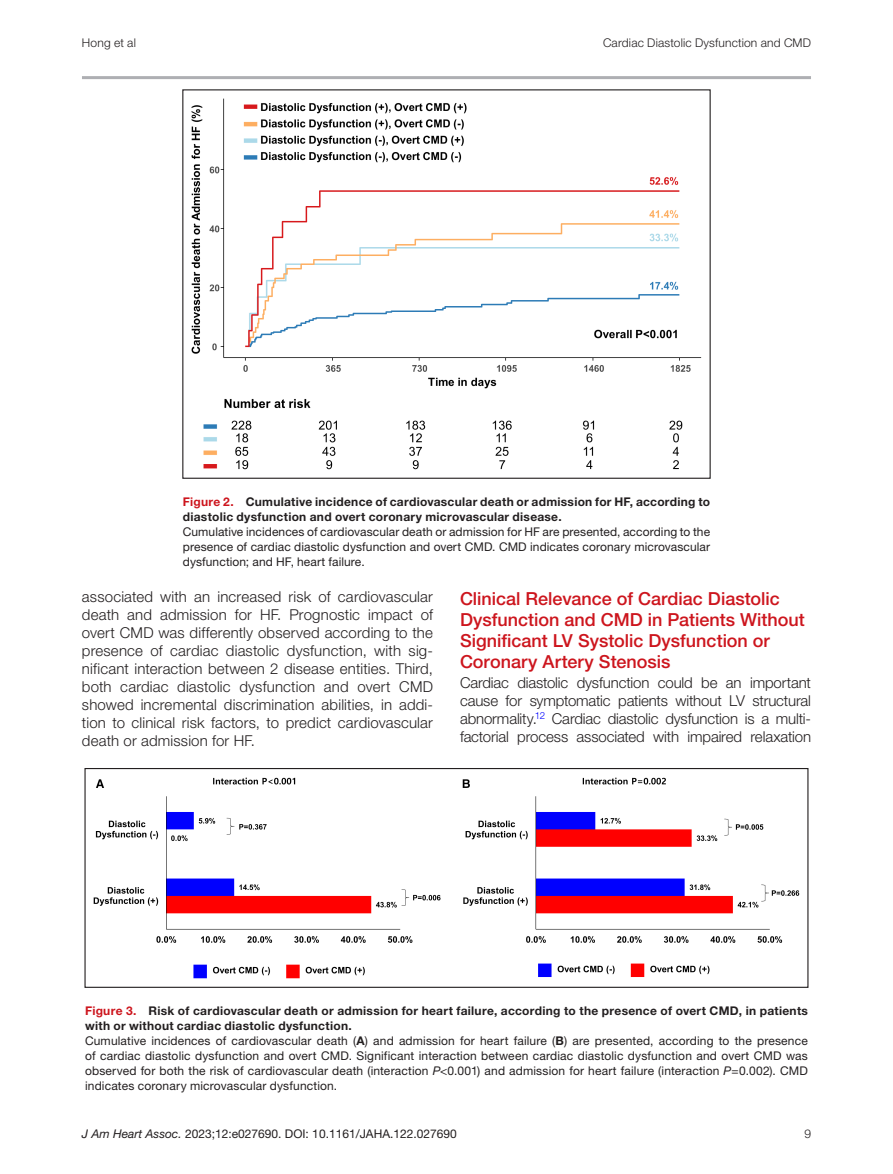
<style>
.page{position:relative;width:893px;height:1174px;background:#fff}
.page>*{position:absolute;margin:0;border:0;box-sizing:border-box;transform-origin:0 0}
.t1{font:500 18px/21px "Helvetica Neue LT Std";color:#cd151d}
.t2{font:300 15px/18px "Helvetica Neue LT Std";letter-spacing:-.005em;color:#231f20;text-align:justify}
.t3{font:12px/15px "Helvetica Neue LT Std";letter-spacing:.01em;color:#231f20;text-align:justify}
.t4{font:700 12px/15px "Helvetica Neue LT Std";letter-spacing:.02em;color:#231f20}
.t5{font:300 12px "Helvetica Neue LT Std";letter-spacing:.015em;color:#231f20}
.s1{color:#cd151d}
.s2{font-weight:700;color:#cd151d}
.s3{font-weight:700}
.s4{font-style:italic}
</style>
<div class="page">
<img style="left:191px;top:98px;width:511px;height:372px">
<hr style="left:82px;top:76px;width:729px;height:3px;background:#aeafb3">
<img style="left:94px;top:777px;width:705px;height:201px">
<div style="left:84px;top:768px;width:724px;height:219px;border:1px solid #231f20"></div>
<p class="t5" style="left:82px;top:35px;width:55px">Hong et al</p>
<p class="t5" style="left:603px;top:35px;width:209px">Cardiac Diastolic Dysfunction and CMD</p>
<p class="t4" style="left:183px;top:494px;width:529px"><span class="s1">Figure 2.</span> Cumulative incidence of cardiovascular death or admission for HF, according to diastolic dysfunction and overt coronary microvascular disease.</p>
<p class="t3" style="left:183px;top:524px;width:529px">Cumulative incidences of cardiovascular death or admission for HF are presented, according to the presence of cardiac diastolic dysfunction and overt CMD. CMD indicates coronary microvascular dysfunction; and HF, heart failure.</p>
<p class="t2" style="left:82px;top:587px;width:353px">associated with an increased risk of cardiovascular death and admission for HF. Prognostic impact of overt CMD was differently observed according to the presence of cardiac diastolic dysfunction, with sig&shy;nificant interaction between 2 disease entities. Third, both cardiac diastolic dysfunction and overt CMD showed incremental discrimination abilities, in addi&shy;tion to clinical risk factors, to predict cardiovascular death or admission for HF.</p>
<h1 class="t1" style="left:460px;top:587px;width:346px">Clinical Relevance of Cardiac Diastolic Dysfunction and CMD in Patients Without Significant LV Systolic Dysfunction or Coronary Artery Stenosis</h1>
<p class="t2" style="left:460px;top:673px;width:353px">Cardiac diastolic dysfunction could be an important cause for symptomatic patients without LV structural abnormality.<sup>12</sup> Cardiac diastolic dysfunction is a multi&shy;factorial process associated with impaired relaxation</p>
<p class="t3" style="left:85px;top:1003px;width:724px;text-align:left"><span class="s2">Figure 3.</span> <span class="s3">Risk of cardiovascular death or admission for heart failure, according to the presence of overt CMD, in patients with or without cardiac diastolic dysfunction.<br></span>Cumulative incidences of cardiovascular death (<span class="s3">A</span>) and admission for heart failure (<span class="s3">B</span>) are presented, according to the presence of cardiac diastolic dysfunction and overt CMD. Significant interaction between cardiac diastolic dysfunction and overt CMD was observed for both the risk of cardiovascular death (interaction <span class="s4">P</span>&lt;0.001) and admission for heart failure (interaction <span class="s4">P</span>=0.002). CMD indicates coronary microvascular dysfunction.</p>
<p class="t3" style="left:82px;top:1126px;width:376px"><span class="s4">J Am Heart Assoc.</span> 2023;12:e027690. DOI: 10.1161/JAHA.122.027690</p>
<p class="t5" style="left:804px;top:1126px;width:8px">9</p>
</div>
